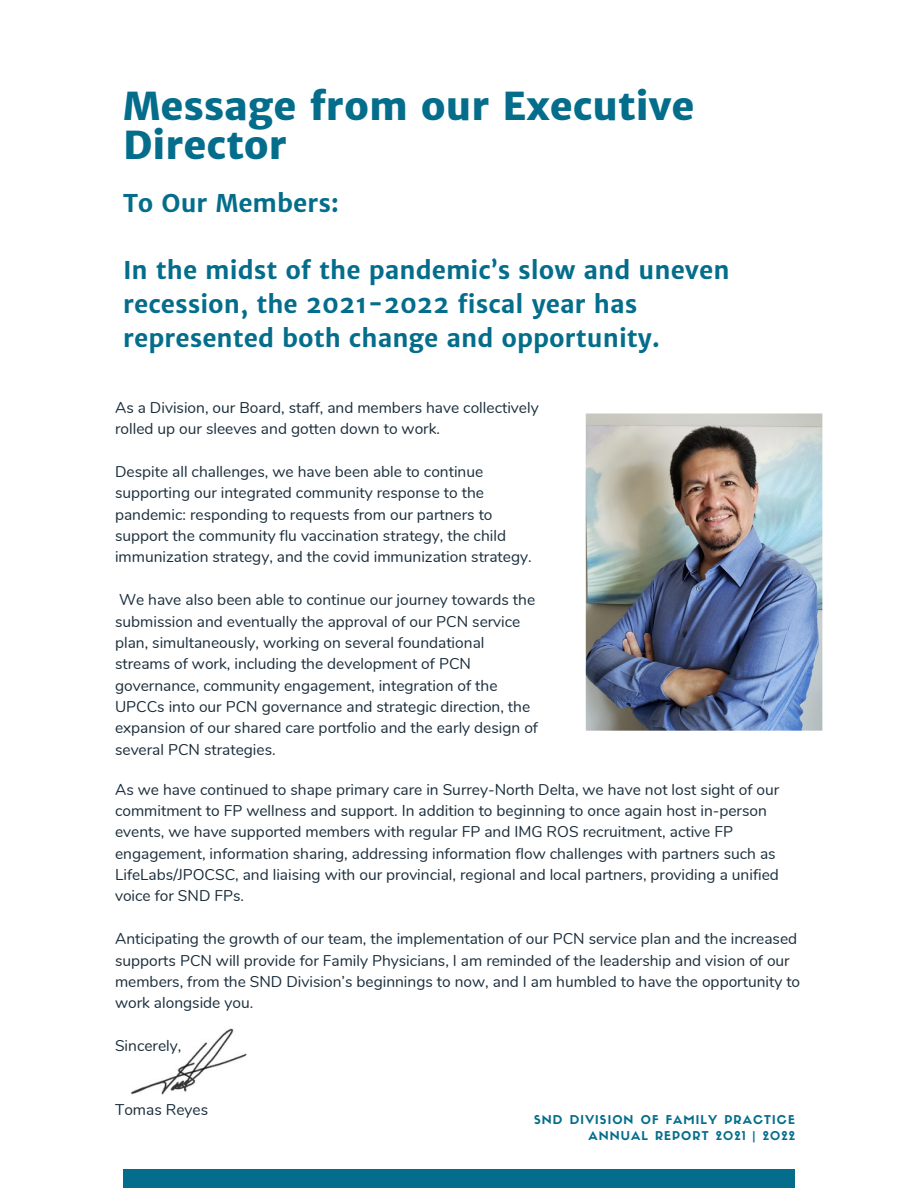
<style>
.page{position:relative;width:918px;height:1188px;background:#fff}
.page>*{position:absolute;margin:0;border:0;box-sizing:border-box;transform-origin:0 0}
.t1{font:800 38.55px/38.2px "Merriweather Sans";color:#046d8b}
.t2{font:700 24.6px/33.8px "Merriweather Sans";color:#046d8b}
.t3{font:15.45px/21.3px "Nunito";color:#1a2d3b}
.t4{font:12px/15.9px "Sifonn Basic";letter-spacing:.09em;color:#046d8b;text-align:right}
</style>
<div class="page">
<div style="left:123px;top:1170px;width:671px;height:18px;background:#046d8b"></div>
<img style="left:585px;top:413px;width:238px;height:318px">
<img style="left:131px;top:1028px;width:116px;height:67px">
<h1 class="t1" style="left:123px;top:88px;width:573px">Message from our Executive<br>Director</h1>
<h2 class="t2" style="left:123px;top:186px;width:217px">To Our Members:</h2>
<h2 class="t2" style="left:123px;top:254px;width:608px">In the midst of the pandemic’s slow and uneven recession, the 2021-2022 fiscal year has represented both change and opportunity.</h2>
<p class="t3" style="left:115px;top:397px;width:425px">As a Division, our Board, staff, and members have collectively rolled up our sleeves and gotten down to work.</p>
<p class="t3" style="left:115px;top:461px;width:418px">Despite all challenges, we have been able to continue supporting our integrated community response to the pandemic: responding to requests from our partners to support the community flu vaccination strategy, the child immunization strategy, and the covid immunization strategy.</p>
<p class="t3" style="left:115px;top:590px;width:424px">We have also been able to continue our journey towards the submission and eventually the approval of our PCN service plan, simultaneously, working on several foundational streams of work, including the development of PCN governance, community engagement, integration of the UPCCs into our PCN governance and strategic direction, the expansion of our shared care portfolio and the early design of several PCN strategies.</p>
<p class="t3" style="left:115px;top:779px;width:666px">As we have continued to shape primary care in Surrey-North Delta, we have not lost sight of our commitment to FP wellness and support. In addition to beginning to once again host in-person events, we have supported members with regular FP and IMG ROS recruitment, active FP engagement, information sharing, addressing information flow challenges with partners such as LifeLabs/JPOCSC, and liaising with our provincial, regional and local partners, providing a unified voice for SND FPs.</p>
<p class="t3" style="left:115px;top:928px;width:687px">Anticipating the growth of our team, the implementation of our PCN service plan and the increased supports PCN will provide for Family Physicians, I am reminded of the leadership and vision of our members, from the SND Division’s beginnings to now, and I am humbled to have the opportunity to work alongside you.</p>
<p class="t3" style="left:115px;top:1035px;width:68px">Sincerely,</p>
<p class="t3" style="left:115px;top:1099px;width:95px">Tomas Reyes</p>
<p class="t4" style="left:534px;top:1113px;width:262px">SND DIVISION OF FAMILY PRACTICE<br>ANNUAL REPORT 2021 | 2022</p>
</div>
